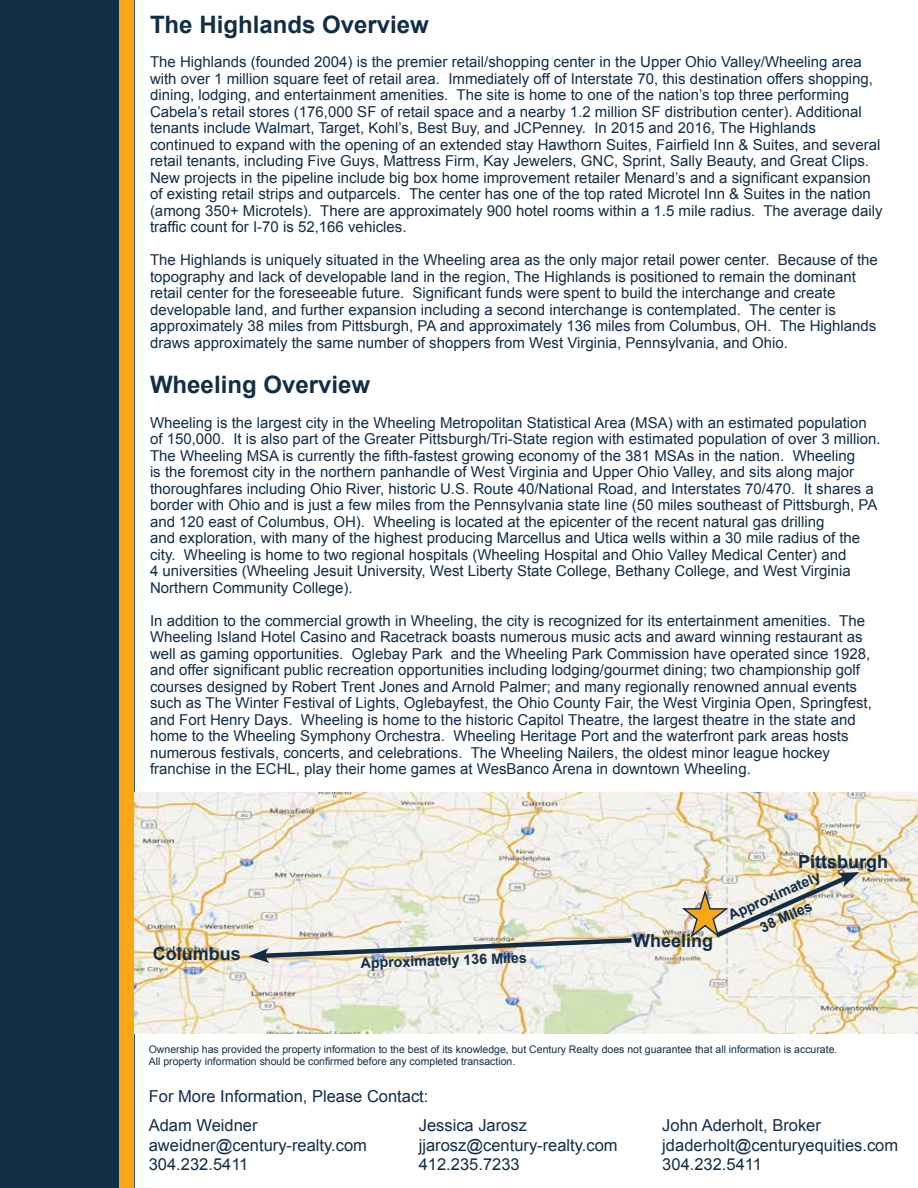
<style>
.page{position:relative;width:918px;height:1188px;background:#fff}
.page>*{position:absolute;margin:0;border:0;box-sizing:border-box;transform-origin:0 0}
.t1{font:700 24px "Arial";color:#122d46}
.t2{font:700 18px "Arial";color:#122d46}
.t3{font:16.5px/28.5px "Arial";color:#122d46}
.t4{font:15px/16.5px "Arial";color:#122d46}
.t5{font:700 14.25px/24px "Arial";color:#122d46;text-align:center}
.t6{font:10.5px/12.6px "Arial";color:#122d46}
</style>
<div class="page">
<div style="left:0;top:0;width:119px;height:1188px;background:#122d46"></div>
<div style="left:119px;top:0;width:15px;height:1188px;background:#faa619"></div>
<img style="left:134px;top:792px;width:784px;height:241px">
<img style="left:249px;top:936px;width:387px;height:27px">
<img style="left:682px;top:871px;width:177px;height:70px">
<h1 class="t1" style="left:150px;top:8px;width:280px">The Highlands Overview</h1>
<p class="t4" style="left:150px;top:54px;width:734px">The Highlands (founded 2004) is the premier retail/shopping center in the Upper Ohio Valley/Wheeling area with over 1 million square feet of retail area. Immediately off of Interstate 70, this destination offers shopping, dining, lodging, and entertainment amenities. The site is home to one of the nation’s top three performing Cabela’s retail stores (176,000 SF of retail space and a nearby 1.2 million SF distribution center). Additional tenants include Walmart, Target, Kohl’s, Best Buy, and JCPenney. In 2015 and 2016, The Highlands continued to expand with the opening of an extended stay Hawthorn Suites, Fairfield Inn &amp; Suites, and several retail tenants, including Five Guys, Mattress Firm, Kay Jewelers, GNC, Sprint, Sally Beauty, and Great Clips.<br>New projects in the pipeline include big box home improvement retailer Menard’s and a significant expansion of existing retail strips and outparcels. The center has one of the top rated Microtel Inn &amp; Suites in the nation (among 350+ Microtels). There are approximately 900 hotel rooms within a 1.5 mile radius. The average daily traffic count for I-70 is 52,166 vehicles.</p>
<p class="t4" style="left:150px;top:252px;width:729px">The Highlands is uniquely situated in the Wheeling area as the only major retail power center. Because of the topography and lack of developable land in the region, The Highlands is positioned to remain the dominant retail center for the foreseeable future. Significant funds were spent to build the interchange and create developable land, and further expansion including a second interchange is contemplated. The center is approximately 38 miles from Pittsburgh, PA and approximately 136 miles from Columbus, OH. The Highlands draws approximately the same number of shoppers from West Virginia, Pennsylvania, and Ohio.</p>
<h1 class="t1" style="left:150px;top:369px;width:222px">Wheeling Overview</h1>
<p class="t4" style="left:150px;top:414px;width:732px">Wheeling is the largest city in the Wheeling Metropolitan Statistical Area (MSA) with an estimated population of 150,000. It is also part of the Greater Pittsburgh/Tri-State region with estimated population of over 3 million.<br>The Wheeling MSA is currently the fifth-fastest growing economy of the 381 MSAs in the nation. Wheeling<br>is the foremost city in the northern panhandle of West Virginia and Upper Ohio Valley, and sits along major thoroughfares including Ohio River, historic U.S. Route 40/National Road, and Interstates 70/470. It shares a border with Ohio and is just a few miles from the Pennsylvania state line (50 miles southeast of Pittsburgh, PA and 120 east of Columbus, OH). Wheeling is located at the epicenter of the recent natural gas drilling<br>and exploration, with many of the highest producing Marcellus and Utica wells within a 30 mile radius of the city. Wheeling is home to two regional hospitals (Wheeling Hospital and Ohio Valley Medical Center) and<br>4 universities (Wheeling Jesuit University, West Liberty State College, Bethany College, and West Virginia Northern Community College).</p>
<p class="t4" style="left:150px;top:612px;width:724px">In addition to the commercial growth in Wheeling, the city is recognized for its entertainment amenities. The Wheeling Island Hotel Casino and Racetrack boasts numerous music acts and award winning restaurant as well as gaming opportunities. Oglebay Park and the Wheeling Park Commission have operated since 1928, and offer significant public recreation opportunities including lodging/gourmet dining; two championship golf courses designed by Robert Trent Jones and Arnold Palmer; and many regionally renowned annual events such as The Winter Festival of Lights, Oglebayfest, the Ohio County Fair, the West Virginia Open, Springfest, and Fort Henry Days. Wheeling is home to the historic Capitol Theatre, the largest theatre in the state and home to the Wheeling Symphony Orchestra. Wheeling Heritage Port and the waterfront park areas hosts numerous festivals, concerts, and celebrations. The Wheeling Nailers, the oldest minor league hockey franchise in the ECHL, play their home games at WesBanco Arena in downtown Wheeling.</p>
<p class="t2" style="left:153px;top:942px;width:90px">Columbus</p>
<p class="t5" style="left:360px;top:952px;width:168px;rotate:-2deg">Approximately 136 Miles</p>
<p class="t2" style="left:633px;top:929px;width:82px">Wheeling</p>
<p class="t2" style="left:798px;top:850px;width:91px">Pittsburgh</p>
<p class="t5" style="left:725px;top:905px;width:100px;rotate:-24deg">Approximately<br>38 Miles</p>
<p class="t6" style="left:149px;top:1043px;width:690px">Ownership has provided the property information to the best of its knowledge, but Century Realty does not guarantee that all information is accurate.<br>All property information should be confirmed before any completed transaction.</p>
<p class="t3" style="left:149px;top:1082px;width:281px">For More Information, Please Contact:<br>Adam Weidner</p>
<p class="t3" style="left:419px;top:1111px;width:110px">Jessica Jarosz</p>
<p class="t3" style="left:662px;top:1111px;width:160px">John Aderholt, Broker</p>
<p class="t3" style="left:149px;top:1131px;width:220px">aweidner@century-realty.com</p>
<p class="t3" style="left:419px;top:1131px;width:200px">jjarosz@century-realty.com</p>
<p class="t3" style="left:662px;top:1131px;width:237px">jdaderholt@centuryequities.com</p>
<p class="t3" style="left:149px;top:1150px;width:101px">304.232.5411</p>
<p class="t3" style="left:419px;top:1150px;width:102px">412.235.7233</p>
<p class="t3" style="left:662px;top:1150px;width:101px">304.232.5411</p>
</div>
